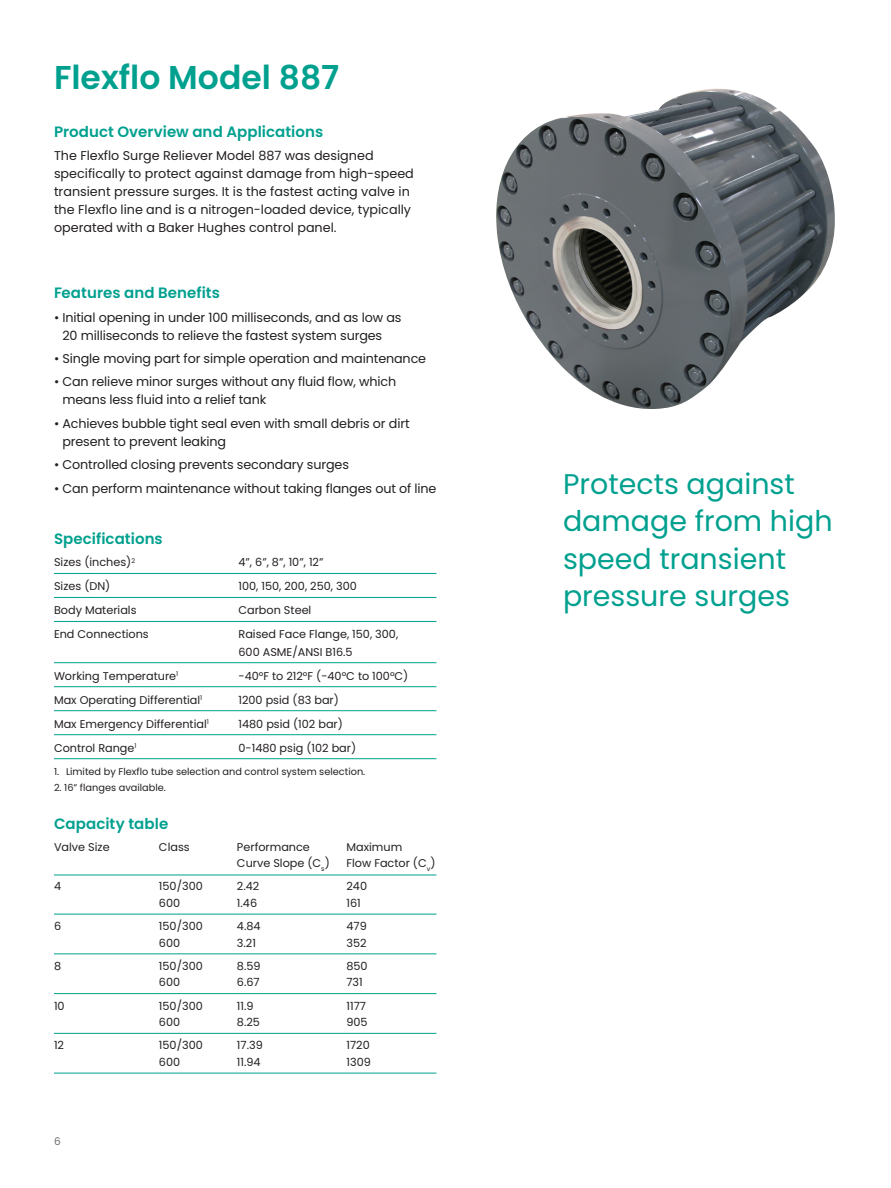
<style>
.page{position:relative;width:891px;height:1188px;background:#fff}
.page>*{position:absolute;margin:0;border:0;box-sizing:border-box;transform-origin:0 0}
._21pt-subhead{font:600 33px "Poppins";color:#00a08f}
.body{font:28.5px/37.5px "Poppins";color:#00a08f}
.Sub_Heading_2{font:600 15px "Poppins";letter-spacing:.005em;color:#00a08f}
._8_5_pt-body_text{font:12.75px/18px "Poppins";letter-spacing:-.01em;color:#231f20}
.body-2{font:11.25px/17.2px "Poppins";color:#231f20}
.t1{font:10.5px "Poppins";color:#6c6d70}
.body-3{font:9.75px "Poppins";color:#231f20}
</style>
<div class="page">
<hr style="left:54px;top:573px;width:382px;height:1px;background:#00a08f">
<hr style="left:54px;top:597px;width:382px;height:1px;background:#00a08f">
<hr style="left:54px;top:621px;width:382px;height:1px;background:#00a08f">
<hr style="left:54px;top:662px;width:382px;height:1px;background:#00a08f">
<hr style="left:54px;top:686px;width:382px;height:1px;background:#00a08f">
<hr style="left:54px;top:710px;width:382px;height:1px;background:#00a08f">
<hr style="left:54px;top:734px;width:382px;height:1px;background:#00a08f">
<hr style="left:54px;top:758px;width:382px;height:1px;background:#00a08f">
<hr style="left:54px;top:875px;width:382px;height:1px;background:#00a08f">
<hr style="left:54px;top:914px;width:382px;height:1px;background:#00a08f">
<hr style="left:54px;top:953px;width:382px;height:1px;background:#00a08f">
<hr style="left:54px;top:993px;width:382px;height:1px;background:#00a08f">
<hr style="left:54px;top:1033px;width:382px;height:1px;background:#00a08f">
<hr style="left:54px;top:1073px;width:382px;height:1px;background:#00a08f">
<img style="left:496px;top:89px;width:339px;height:320px">
<p class="_21pt-subhead" style="left:54px;top:58px;width:287px">Flexflo Model 887</p>
<p class="Sub_Heading_2" style="left:54px;top:123px;width:271px">Product Overview and Applications</p>
<p class="_8_5_pt-body_text" style="left:54px;top:147px;width:361px">The Flexflo Surge Reliever Model 887 was designed specifically to protect against damage from high-speed transient pressure surges. It is the fastest acting valve in the Flexflo line and is a nitrogen-loaded device, typically operated with a Baker Hughes control panel.</p>
<p class="Sub_Heading_2" style="left:54px;top:284px;width:167px">Features and Benefits</p>
<p class="_8_5_pt-body_text" style="left:62px;top:308px;width:341px;text-indent:-8px">• Initial opening in under 100 milliseconds, and as low as<br>20 milliseconds to relieve the fastest system surges</p>
<p class="_8_5_pt-body_text" style="left:54px;top:350px;width:374px">• Single moving part for simple operation and maintenance</p>
<p class="_8_5_pt-body_text" style="left:62px;top:373px;width:335px;text-indent:-8px">• Can relieve minor surges without any fluid flow, which means less fluid into a relief tank</p>
<p class="_8_5_pt-body_text" style="left:62px;top:414px;width:349px;text-indent:-8px">• Achieves bubble tight seal even with small debris or dirt present to prevent leaking</p>
<p class="_8_5_pt-body_text" style="left:54px;top:456px;width:296px">• Controlled closing prevents secondary surges</p>
<p class="_8_5_pt-body_text" style="left:54px;top:479px;width:384px">• Can perform maintenance without taking flanges out of line</p>
<p class="Sub_Heading_2" style="left:54px;top:530px;width:110px">Specifications</p>
<p class="body-2" style="left:54px;top:554px;width:83px">Sizes (inches)<sup>2</sup></p>
<p class="body-2" style="left:239px;top:554px;width:86px">4”, 6”, 8”, 10”, 12”</p>
<p class="body-2" style="left:54px;top:578px;width:58px">Sizes (DN)</p>
<p class="body-2" style="left:238px;top:578px;width:120px">100, 150, 200, 250, 300</p>
<p class="body-2" style="left:54px;top:602px;width:84px">Body Materials</p>
<p class="body-2" style="left:238px;top:602px;width:74px">Carbon Steel</p>
<p class="body-2" style="left:54px;top:626px;width:96px">End Connections</p>
<p class="body-2" style="left:238px;top:626px;width:161px">Raised Face Flange, 150, 300,<br>600 ASME/ANSI B16.5</p>
<p class="body-2" style="left:54px;top:667px;width:126px">Working Temperature<sup>1</sup></p>
<p class="body-2" style="left:239px;top:667px;width:171px">-40°F to 212°F (-40°C to 100°C)</p>
<p class="body-2" style="left:54px;top:691px;width:150px">Max Operating Differential<sup>1</sup></p>
<p class="body-2" style="left:239px;top:691px;width:102px">1200 psid (83 bar)</p>
<p class="body-2" style="left:54px;top:715px;width:156px">Max Emergency Differential<sup>1</sup></p>
<p class="body-2" style="left:239px;top:715px;width:106px">1480 psid (102 bar)</p>
<p class="body-2" style="left:54px;top:739px;width:84px">Control Range<sup>1</sup></p>
<p class="body-2" style="left:239px;top:739px;width:119px">0-1480 psig (102 bar)</p>
<p class="body-3" style="left:54px;top:766px;width:313px">1. Limited by Flexflo tube selection and control system selection.</p>
<p class="body-3" style="left:54px;top:782px;width:113px">2. 16” flanges available.</p>
<p class="Sub_Heading_2" style="left:54px;top:815px;width:116px">Capacity table</p>
<p class="body-2" style="left:54px;top:838px;width:57px">Valve Size</p>
<p class="body-2" style="left:159px;top:838px;width:32px">Class</p>
<p class="body-2" style="left:237px;top:838px;width:74px">Performance</p>
<p class="body-2" style="left:346px;top:838px;width:57px">Maximum</p>
<p class="body-2" style="left:237px;top:855px;width:94px">Curve Slope (C<sub>s</sub>)</p>
<p class="body-2" style="left:346px;top:855px;width:91px">Flow Factor (C<sub>v</sub>)</p>
<p class="body-2" style="left:54px;top:878px;width:9px">4</p>
<p class="body-2" style="left:159px;top:878px;width:45px">150/300</p>
<p class="body-2" style="left:237px;top:878px;width:24px">2.42</p>
<p class="body-2" style="left:346px;top:878px;width:22px">240</p>
<p class="body-2" style="left:159px;top:894px;width:23px">600</p>
<p class="body-2" style="left:237px;top:894px;width:22px">1.46</p>
<p class="body-2" style="left:346px;top:894px;width:16px">161</p>
<p class="body-2" style="left:54px;top:918px;width:9px">6</p>
<p class="body-2" style="left:159px;top:918px;width:45px">150/300</p>
<p class="body-2" style="left:237px;top:918px;width:25px">4.84</p>
<p class="body-2" style="left:346px;top:918px;width:22px">479</p>
<p class="body-2" style="left:159px;top:934px;width:23px">600</p>
<p class="body-2" style="left:237px;top:934px;width:21px">3.21</p>
<p class="body-2" style="left:346px;top:934px;width:22px">352</p>
<p class="body-2" style="left:54px;top:957px;width:9px">8</p>
<p class="body-2" style="left:159px;top:957px;width:45px">150/300</p>
<p class="body-2" style="left:237px;top:957px;width:25px">8.59</p>
<p class="body-2" style="left:346px;top:957px;width:23px">850</p>
<p class="body-2" style="left:159px;top:974px;width:23px">600</p>
<p class="body-2" style="left:237px;top:974px;width:24px">6.67</p>
<p class="body-2" style="left:346px;top:974px;width:18px">731</p>
<p class="body-2" style="left:54px;top:997px;width:12px">10</p>
<p class="body-2" style="left:159px;top:997px;width:45px">150/300</p>
<p class="body-2" style="left:237px;top:997px;width:18px">11.9</p>
<p class="body-2" style="left:346px;top:997px;width:21px">1177</p>
<p class="body-2" style="left:159px;top:1014px;width:23px">600</p>
<p class="body-2" style="left:237px;top:1014px;width:24px">8.25</p>
<p class="body-2" style="left:346px;top:1014px;width:23px">905</p>
<p class="body-2" style="left:54px;top:1037px;width:12px">12</p>
<p class="body-2" style="left:159px;top:1037px;width:45px">150/300</p>
<p class="body-2" style="left:237px;top:1037px;width:27px">17.39</p>
<p class="body-2" style="left:346px;top:1037px;width:25px">1720</p>
<p class="body-2" style="left:159px;top:1053px;width:23px">600</p>
<p class="body-2" style="left:237px;top:1053px;width:25px">11.94</p>
<p class="body-2" style="left:346px;top:1053px;width:26px">1309</p>
<p class="t1" style="left:54px;top:1136px;width:8px">6</p>
<p class="body" style="left:563px;top:465px;width:271px">Protects against damage from high speed transient pressure surges</p>
</div>
